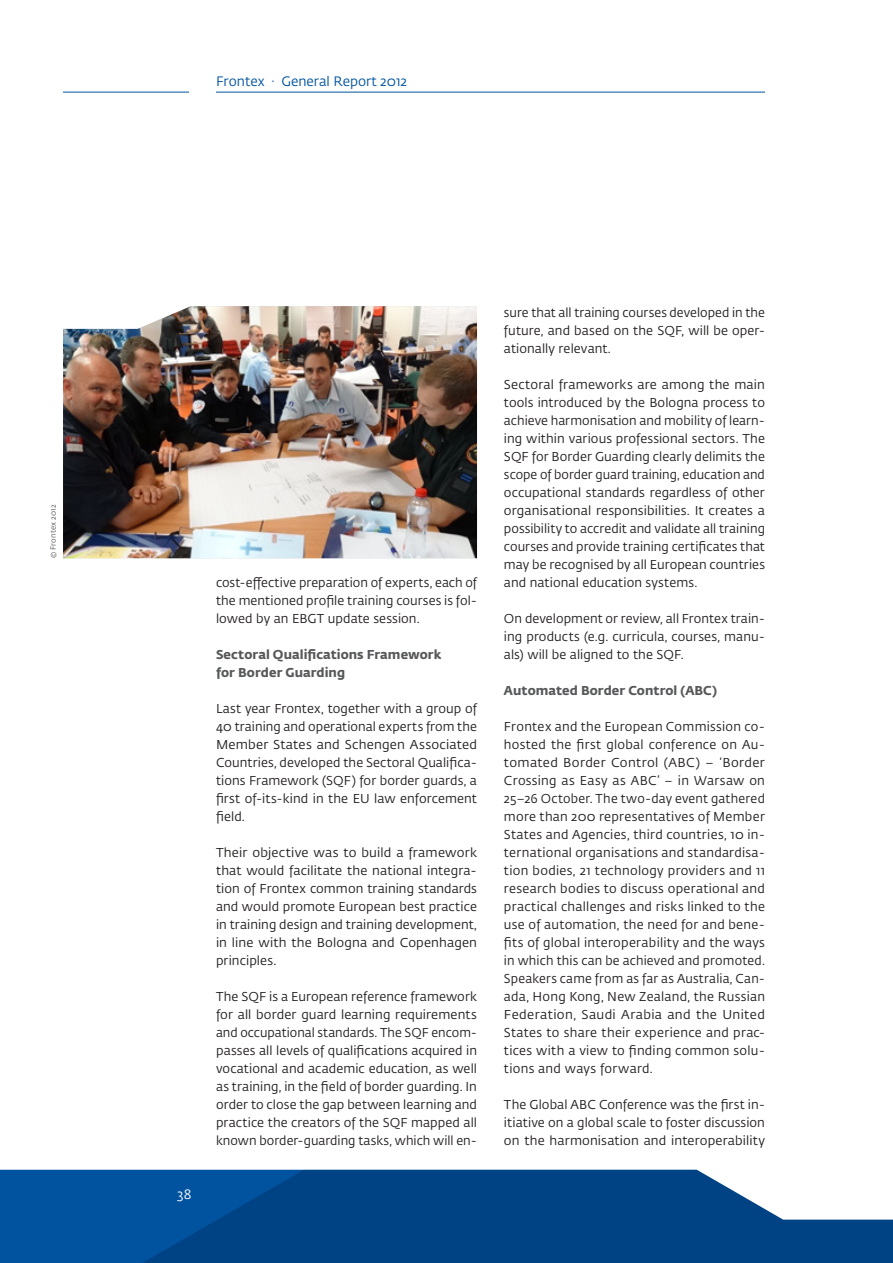
<style>
.page{position:relative;width:893px;height:1263px;background:#fff}
.page>*{position:absolute;margin:0;border:0;box-sizing:border-box;transform-origin:0 0}
.t1{font:13.5px "Fedra Sans Pro";color:#0153a0}
.t2{font:13.5px "Fedra Sans Pro";color:#fff}
.t3{font:12.75px/18px "Fedra Sans Pro";letter-spacing:.005em;color:#231f20;text-align:justify}
.t4{font:700 12.75px/18px "Fedra Sans Pro";letter-spacing:.005em;color:#57585a}
.t5{font:7.5px "Fedra Sans Pro";letter-spacing:.02em;color:#57585a}
.s1{font-style:italic}
</style>
<div class="page">
<img style="left:63px;top:306px;width:414px;height:252px">
<div style="left:0;top:1170px;width:105px;height:93px;background:#0153a0"></div>
<svg style="left:105px;top:1170px;width:788px;height:93px;fill:#004385"></svg>
<hr style="left:216px;top:92px;width:549px;height:1px;background:#0153a0">
<hr style="left:63px;top:92px;width:126px;height:1px;background:#0153a0">
<p class="t5" style="left:48px;top:558px;width:55px;rotate:-90deg">© Frontex 2012</p>
<p class="t1" style="left:216px;top:71px;width:193px">Frontex · General Report 2012</p>
<p class="t2" style="left:177px;top:1185px;width:16px">38</p>
<p class="t3" style="left:216px;top:573px;width:262px">cost-effective preparation of experts, each of the mentioned profile training courses is fol&shy;lowed by an EBGT update session.</p>
<p class="t4" style="left:216px;top:644px;width:227px">Sectoral Qualifications Framework for Border Guarding</p>
<p class="t3" style="left:216px;top:699px;width:262px">Last year Frontex, together with a group of 40 training and operational experts from the Member States and Schengen Associated Countries, developed the Sectoral Qualifica&shy;tions Framework (SQF) for border guards, a first of-its-kind in the EU law enforcement field.</p>
<p class="t3" style="left:216px;top:843px;width:262px">Their objective was to build a framework that would facilitate the national integra&shy;tion of Frontex common training standards and would promote European best practice in training design and training development, in line with the Bologna and Copenhagen principles.</p>
<p class="t3" style="left:216px;top:987px;width:262px">The SQF is a European reference framework for all border guard learning requirements and occupational standards. The SQF encom&shy;passes all levels of qualifications acquired in vocational and academic education, as well as training, in the field of border guarding. In order to close the gap between learning and practice the creators of the SQF mapped all known border-guarding tasks, which will en-</p>
<p class="t3" style="left:504px;top:303px;width:262px">sure that all training courses developed in the future, and based on the SQF, will be oper&shy;ationally relevant.</p>
<p class="t3" style="left:504px;top:375px;width:263px">Sectoral frameworks are among the main tools introduced by the Bologna process to achieve harmonisation and mobility of learn&shy;ing within various professional sectors. The SQF for Border Guarding clearly delimits the scope of border guard training, education and occupational standards regardless of other organisational responsibilities. It creates a possibility to accredit and validate all training courses and provide training certificates that may be recognised by all European countries and national education systems.</p>
<p class="t3" style="left:504px;top:609px;width:262px">On development or review, all Frontex train&shy;ing products (e.g. curricula, courses, manu&shy;als) will be aligned to the SQF.</p>
<p class="t4" style="left:504px;top:680px;width:215px">Automated Border Control (ABC)</p>
<p class="t3" style="left:504px;top:717px;width:263px">Frontex and the European Commission co&shy;hosted the first global conference on Au&shy;tomated Border Control (ABC) – ‘Border Crossing as Easy as ABC<span class="s1">’</span> – in Warsaw on 25–26 October. The two-day event gathered more than 200 representatives of Member States and Agencies, third countries, 10 in&shy;ternational organisations and standardisa&shy;tion bodies, 21 technology providers and 11 research bodies to discuss operational and practical challenges and risks linked to the use of automation, the need for and bene&shy;fits of global interoperability and the ways in which this can be achieved and promoted.<br>Speakers came from as far as Australia, Can&shy;ada, Hong Kong, New Zealand, the Russian Federation, Saudi Arabia and the United States to share their experience and prac&shy;tices with a view to finding common solu&shy;tions and ways forward.</p>
<p class="t3" style="left:504px;top:1095px;width:262px">The Global ABC Conference was the first in&shy;itiative on a global scale to foster discussion on the harmonisation and interoperability</p>
</div>
